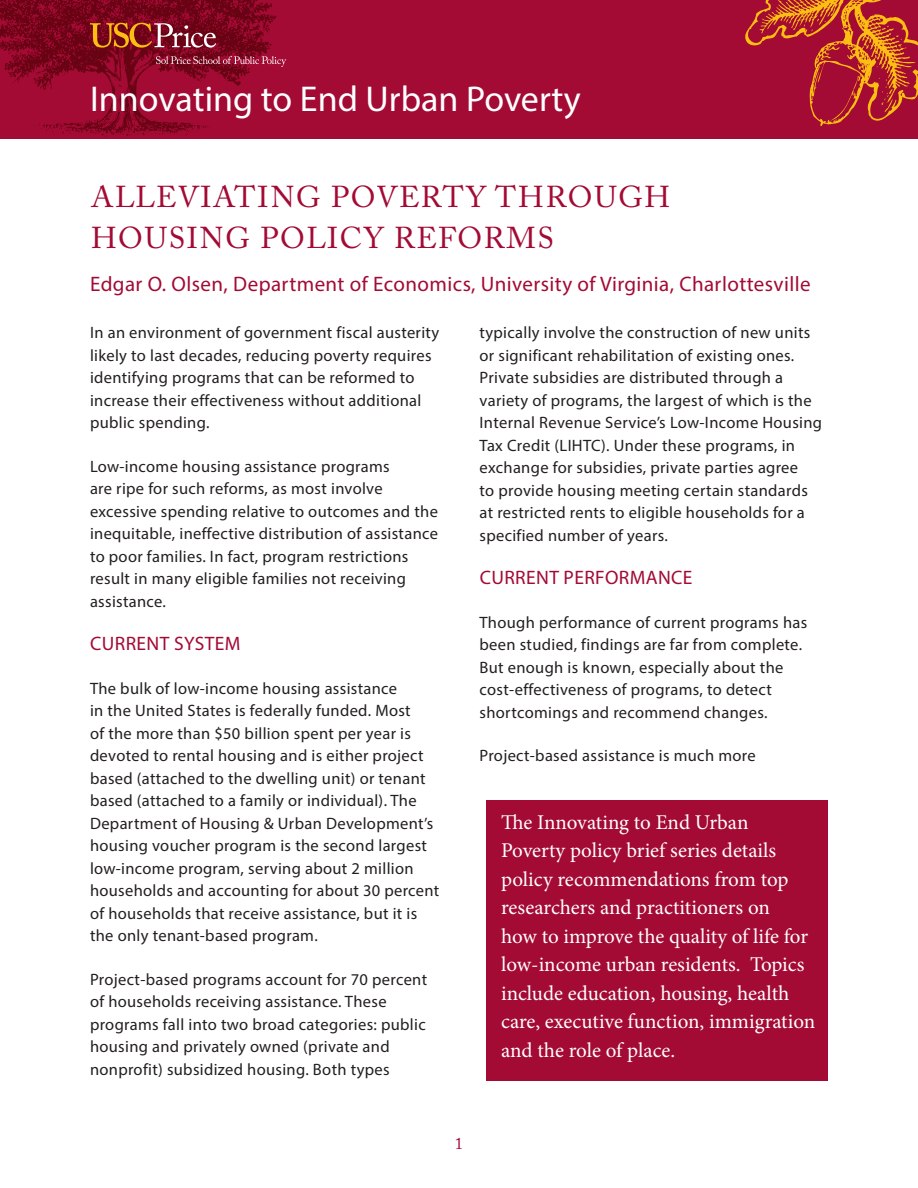
<style>
.page{position:relative;width:918px;height:1188px;background:#fff}
.page>*{position:absolute;margin:0;border:0;box-sizing:border-box;transform-origin:0 0}
.t1{font:36px "Myriad Pro";color:#fff}
.t2{font:30px "Adobe Caslon Pro";letter-spacing:.055em;color:#a30a34}
.t3{font:21px/28.5px "Minion Pro";color:#fff}
.t4{font:21px "Myriad Pro";letter-spacing:.02em;color:#a30a34}
.Body{font:19.5px "Myriad Pro";letter-spacing:.02em;color:#a30a34}
.Body-2{font:16.5px/22.5px "Myriad Pro";letter-spacing:.02em;color:#231f20}
.t5{font:16.5px "Adobe Caslon Pro";color:#a30a34}
</style>
<div class="page">
<div style="left:0;top:0;width:918px;height:139px;background:#a30a34"></div>
<svg style="left:745px;top:0;width:173px;height:126px"></svg>
<svg style="left:0;top:0;width:286px;height:137px"></svg>
<div style="left:486px;top:800px;width:342px;height:281px;background:#a30a34"></div>
<p class="t1" style="left:90px;top:76px;width:492px">Innovating to End Urban Poverty</p>
<p class="t2" style="left:91px;top:179px;width:580px">ALLEVIATING POVERTY THROUGH</p>
<p class="t2" style="left:91px;top:220px;width:464px">HOUSING POLICY REFORMS</p>
<p class="t4" style="left:90px;top:271px;width:722px">Edgar O. Olsen, Department of Economics, University of Virginia, Charlottesville</p>
<p class="Body-2" style="left:90px;top:321px;width:351px">In an environment of government fiscal austerity likely to last decades, reducing poverty requires identifying programs that can be reformed to increase their effectiveness without additional public spending.</p>
<p class="Body-2" style="left:90px;top:455px;width:350px">Low-income housing assistance programs<br>are ripe for such reforms, as most involve excessive spending relative to outcomes and the inequitable, ineffective distribution of assistance to poor families. In fact, program restrictions result in many eligible families not receiving assistance.</p>
<p class="Body" style="left:90px;top:632px;width:152px">CURRENT SYSTEM</p>
<p class="Body-2" style="left:90px;top:677px;width:351px">The bulk of low-income housing assistance<br>in the United States is federally funded. Most<br>of the more than $50 billion spent per year is devoted to rental housing and is either project based (attached to the dwelling unit) or tenant based (attached to a family or individual). The Department of Housing &amp; Urban Development’s housing voucher program is the second largest low-income program, serving about 2 million households and accounting for about 30 percent of households that receive assistance, but it is the only tenant-based program.</p>
<p class="Body-2" style="left:90px;top:968px;width:339px">Project-based programs account for 70 percent of households receiving assistance. These programs fall into two broad categories: public housing and privately owned (private and nonprofit) subsidized housing. Both types</p>
<p class="Body-2" style="left:480px;top:321px;width:344px">typically involve the construction of new units or significant rehabilitation of existing ones.<br>Private subsidies are distributed through a variety of programs, the largest of which is the Internal Revenue Service’s Low-Income Housing Tax Credit (LIHTC). Under these programs, in exchange for subsidies, private parties agree<br>to provide housing meeting certain standards at restricted rents to eligible households for a specified number of years.</p>
<p class="Body" style="left:480px;top:566px;width:214px">CURRENT PERFORMANCE</p>
<p class="Body-2" style="left:480px;top:611px;width:329px">Though performance of current programs has been studied, findings are far from complete.<br>But enough is known, especially about the cost-effectiveness of programs, to detect shortcomings and recommend changes.</p>
<p class="Body-2" style="left:480px;top:744px;width:278px">Project-based assistance is much more</p>
<p class="t3" style="left:501px;top:808px;width:249px">The Innovating to End Urban</p>
<p class="t3" style="left:501px;top:836px;width:277px">Poverty policy brief series details</p>
<p class="t3" style="left:501px;top:865px;width:316px">policy recommendations from top researchers and practitioners on<br>how to improve the quality of life for low-income urban residents. Topics include education, housing, health care, executive function, immigration and the role of place.</p>
<p class="t5" style="left:455px;top:1133px;width:10px">1</p>
</div>
